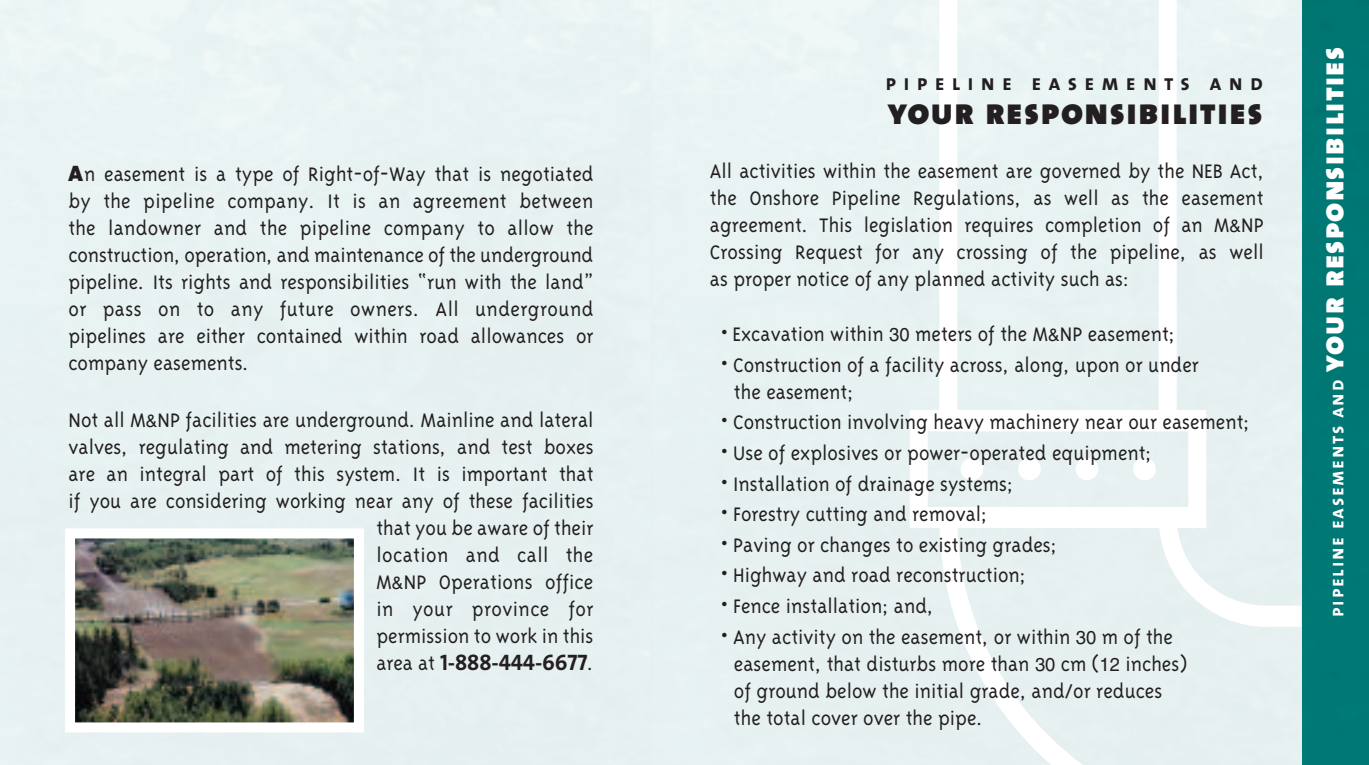
<style>
.page{position:relative;width:1369px;height:765px;background:#fff}
.page>*{position:absolute;margin:0;border:0;box-sizing:border-box;transform-origin:0 0}
.t1{font:37.5px "The Mix Black Caps";letter-spacing:.04em;color:#231f20;scale:.95 1}
.t2{font:300 22.5px/27px "Triplex";color:#231f20;text-align:justify}
.t3{font:22.5px "The Mix Bold Caps";letter-spacing:-.005em;color:#231f20}
.t4{font:22.5px "The Mix Bold Caps";letter-spacing:.335em;color:#231f20;scale:.95 1}
.t5{font:20px "The Mix Bold Caps";letter-spacing:.09em;color:#fff;scale:.95 1}
.s1{font-family:"The Mix Black Caps";font-weight:400}
.s2{font-family:"Helvetica";font-weight:400;font-size:17.5px}
.s3{font-family:"Triplex";font-weight:300}
.s4{font-family:"Helvetica";font-weight:400;font-size:18.75px}
.s5{font-family:"The Mix Black Caps";font-size:32.5px}
</style>
<div class="page">
<img style="left:76px;top:539px;width:277px;height:182px">
<div style="left:65px;top:528px;width:299px;height:204px;border:10px solid #fff"></div>
<div style="left:652px;top:0;width:717px;height:765px;background:#e7f1f1"></div>
<div style="left:1302px;top:0;width:67px;height:765px;background:#007874"></div>
<svg style="left:930px;top:527px;width:370px;height:238px"></svg>
<svg style="left:938px;top:0;width:239px;height:411px"></svg>
<div style="left:909px;top:411px;width:298px;height:116px;border:20px solid #fff"></div>
<div style="left:1018px;top:458px;width:22px;height:22px;background:#fff;border-radius:50%"></div>
<div style="left:960px;top:458px;width:23px;height:22px;background:#fff;border-radius:50%"></div>
<div style="left:1075px;top:458px;width:23px;height:22px;background:#fff;border-radius:50%"></div>
<div style="left:1133px;top:458px;width:22px;height:22px;background:#fff;border-radius:50%"></div>
<p class="t2" style="left:68px;top:159px;width:527px"><span class="s1">A</span>n easement is a type of Right-of-Way that is negotiated by the pipeline company. It is an agreement between the landowner and the pipeline company to allow the construction, operation, and maintenance of the underground pipeline. Its rights and responsibilities “run with the land” or pass on to any future owners. All underground pipelines are either contained within road allowances or company easements.</p>
<p class="t2" style="left:68px;top:406px;width:527px;text-align:right">Not all M<span class="s2">&amp;</span>NP facilities are underground. Mainline and lateral valves, regulating and metering stations, and test boxes are an integral part of this system. It is important that if you are considering working near any of these facilities that you be aware of their<br>location and call the<br>M<span class="s2">&amp;</span>NP Operations office<br>in your province for<br>permission to work in this</p>
<p class="t3" style="left:376px;top:655px;width:218px"><span class="s3">area at</span> 1-888-444-6677<span class="s3">.</span></p>
<p class="t4" style="left:885px;top:75px;width:399px">pipeline easements and</p>
<h1 class="t1" style="left:887px;top:99px;width:396px">your responsibilities</h1>
<p class="t2" style="left:710px;top:157px;width:555px">All activities within the easement are governed by the NEB Act, the Onshore Pipeline Regulations, as well as the easement agreement. This legislation requires completion of an M<span class="s2">&amp;</span>NP Crossing Request for any crossing of the pipeline, as well as proper notice of any planned activity such as:</p>
<p class="t2" style="left:721px;top:320px;width:455px">• Excavation within <span class="s4">30</span> meters of the M<span class="s2">&amp;</span>NP easement;</p>
<p class="t2" style="left:734px;top:350px;width:466px;text-indent:-13px">• Construction of a facility across, along, upon or under the easement;</p>
<p class="t2" style="left:721px;top:408px;width:530px">• Construction involving heavy machinery near our easement;</p>
<p class="t2" style="left:721px;top:439px;width:432px">• Use of explosives or power-operated equipment;</p>
<p class="t2" style="left:721px;top:469px;width:294px">• Installation of drainage systems;</p>
<p class="t2" style="left:721px;top:500px;width:268px">• Forestry cutting and removal;</p>
<p class="t2" style="left:721px;top:530px;width:337px">• Paving or changes to existing grades;</p>
<p class="t2" style="left:721px;top:561px;width:306px">• Highway and road reconstruction;</p>
<p class="t2" style="left:721px;top:592px;width:214px">• Fence installation; and,</p>
<p class="t2" style="left:734px;top:622px;width:454px;text-align:left;text-indent:-13px">• Any activity on the easement, or within <span class="s4">30</span> m of the easement, that disturbs more than <span class="s4">30</span> cm (<span class="s4">12</span> inches) of ground below the initial grade, and/or reduces the total cover over the pipe.</p>
<p class="t5" style="left:1329px;top:617px;width:601px;rotate:-90deg">pipeline easements and <span class="s5">your responsibilities</span></p>
</div>
